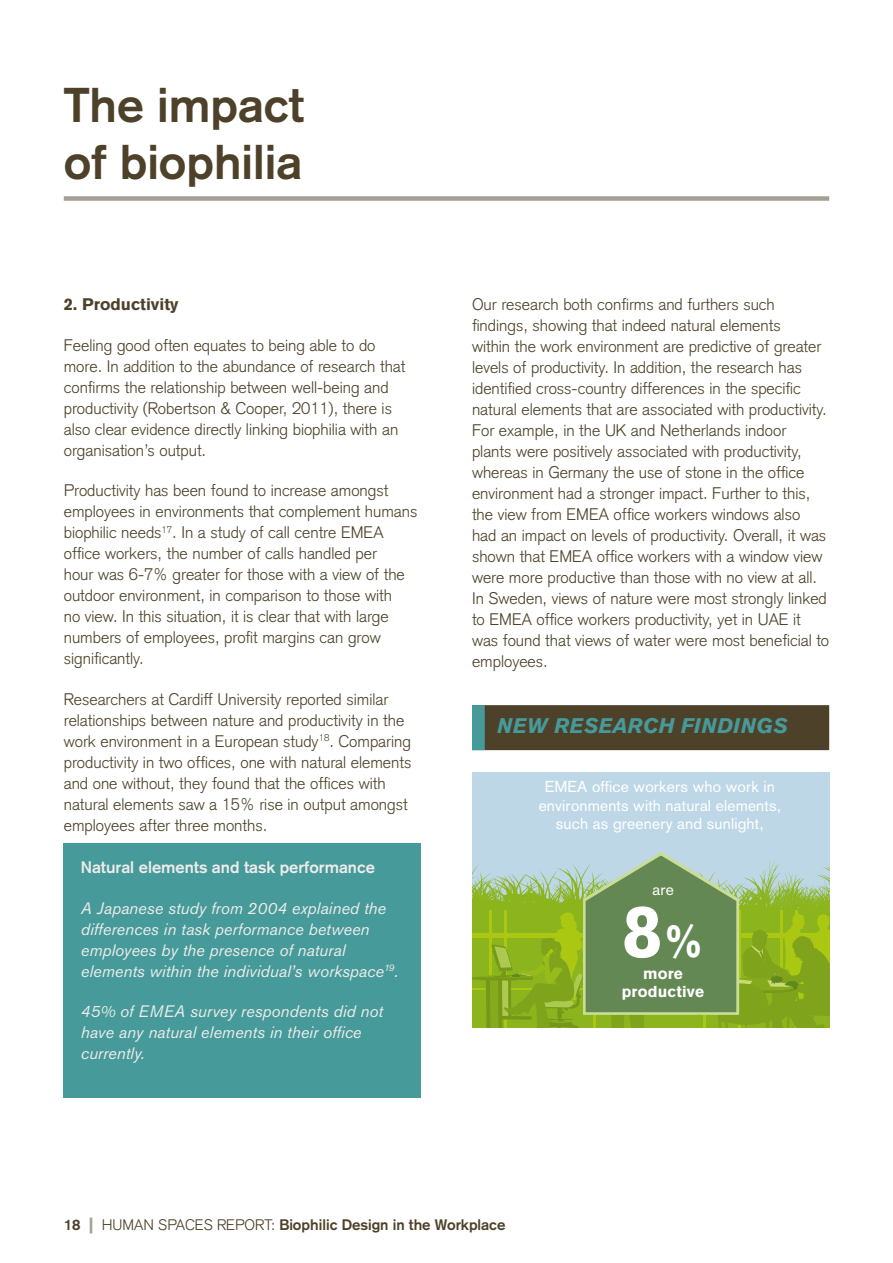
<style>
.page{position:relative;width:893px;height:1263px;background:#fff}
.page>*{position:absolute;margin:0;border:0;box-sizing:border-box;transform-origin:0 0}
.t1{font:900 72.9px "Akzidenz Grotesk";color:#fff}
.t2{font:700 48px/57px "Akzidenz Grotesk";color:#4d4129}
.t3{font:italic 700 21px "Akzidenz Grotesk BQ";letter-spacing:.02em;color:#469a9a}
.t4{font:300 16.5px/21px "Akzidenz Grotesk";color:#4d4129}
.t5{font:italic 16.5px/21px "Akzidenz Grotesk BQ";color:#edecea}
.t6{font:700 16.5px "Akzidenz Grotesk";color:#edecea}
.t7{font:900 16.5px "Akzidenz Grotesk";color:#4d4129}
.t8{font:15.6px/18.3px "Akzidenz Grotesk";letter-spacing:.01em;color:#fff;text-align:center}
.t9{font:900 15.6px/18.3px "Akzidenz Grotesk";letter-spacing:.01em;color:#fff;text-align:center}
.t10{font:700 15px "Akzidenz Grotesk";color:#4d4129}
.s1{font-size:46.05px}
.s2{font-weight:900;font-size:21px;color:#a6a094}
.s3{font-weight:300}
</style>
<div class="page">
<div style="left:64px;top:196px;width:765px;height:5px;background:#a6a094"></div>
<div style="left:64px;top:843px;width:357px;height:255px;background:#469a9a"></div>
<div style="left:472px;top:705px;width:357px;height:45px;background:#4d4129"></div>
<div style="left:472px;top:705px;width:13px;height:45px;background:#469a9a"></div>
<div style="left:472px;top:772px;width:357px;height:256px;background:#bdd7e7"></div>
<svg style="left:472px;top:852px;width:357px;height:176px;background:#88ab53"></svg>
<h2 class="t2" style="left:64px;top:77px;width:242px">The impact of biophilia</h2>
<p class="t7" style="left:64px;top:295px;width:116px">2. Productivity</p>
<p class="t4" style="left:64px;top:335px;width:343px">Feeling good often equates to being able to do more. In addition to the abundance of research that confirms the relationship between well-being and productivity (Robertson &amp; Cooper, 2011), there is also clear evidence directly linking biophilia with an organisation’s output.</p>
<p class="t4" style="left:64px;top:480px;width:355px">Productivity has been found to increase amongst employees in environments that complement humans biophilic needs<sup>17</sup>. In a study of call centre EMEA office workers, the number of calls handled per<br>hour was 6-7% greater for those with a view of the outdoor environment, in comparison to those with<br>no view. In this situation, it is clear that with large numbers of employees, profit margins can grow significantly.</p>
<p class="t4" style="left:64px;top:689px;width:349px">Researchers at Cardiff University reported similar relationships between nature and productivity in the work environment in a European study<sup>18</sup>. Comparing productivity in two offices, one with natural elements and one without, they found that the offices with natural elements saw a 15% rise in output amongst employees after three months.</p>
<p class="t6" style="left:81px;top:858px;width:296px">Natural elements and task performance</p>
<p class="t5" style="left:81px;top:897px;width:319px">A Japanese study from 2004 explained the differences in task performance between employees by the presence of natural elements within the individual’s workspace<sup>19</sup>.</p>
<p class="t5" style="left:81px;top:1001px;width:304px">45% of EMEA survey respondents did not have any natural elements in their office currently.</p>
<p class="t4" style="left:472px;top:294px;width:359px">Our research both confirms and furthers such findings, showing that indeed natural elements<br>within the work environment are predictive of greater levels of productivity. In addition, the research has identified cross-country differences in the specific natural elements that are associated with productivity.<br>For example, in the UK and Netherlands indoor plants were positively associated with productivity, whereas in Germany the use of stone in the office environment had a stronger impact. Further to this, the view from EMEA office workers windows also<br>had an impact on levels of productivity. Overall, it was shown that EMEA office workers with a window view were more productive than those with no view at all.<br>In Sweden, views of nature were most strongly linked to EMEA office workers productivity, yet in UAE it was found that views of water were most beneficial to employees.</p>
<p class="t3" style="left:497px;top:713px;width:292px">NEW RESEARCH FINDINGS</p>
<p class="t8" style="left:539px;top:778px;width:244px">EMEA office workers who work in environments with natural elements, such as greenery and sunlight,</p>
<p class="t8" style="left:636px;top:881px;width:55px">report a</p>
<p class="t8" style="left:652px;top:881px;width:23px">are</p>
<h1 class="t1" style="left:622px;top:887px;width:84px">8<span class="s1">%</span></h1>
<p class="t9" style="left:622px;top:964px;width:84px">more productive</p>
<p class="t10" style="left:64px;top:1215px;width:443px">18 <span class="s2">|</span> <span class="s3">HUMAN SPACES REPORT:</span> Biophilic Design in the Workplace</p>
</div>
